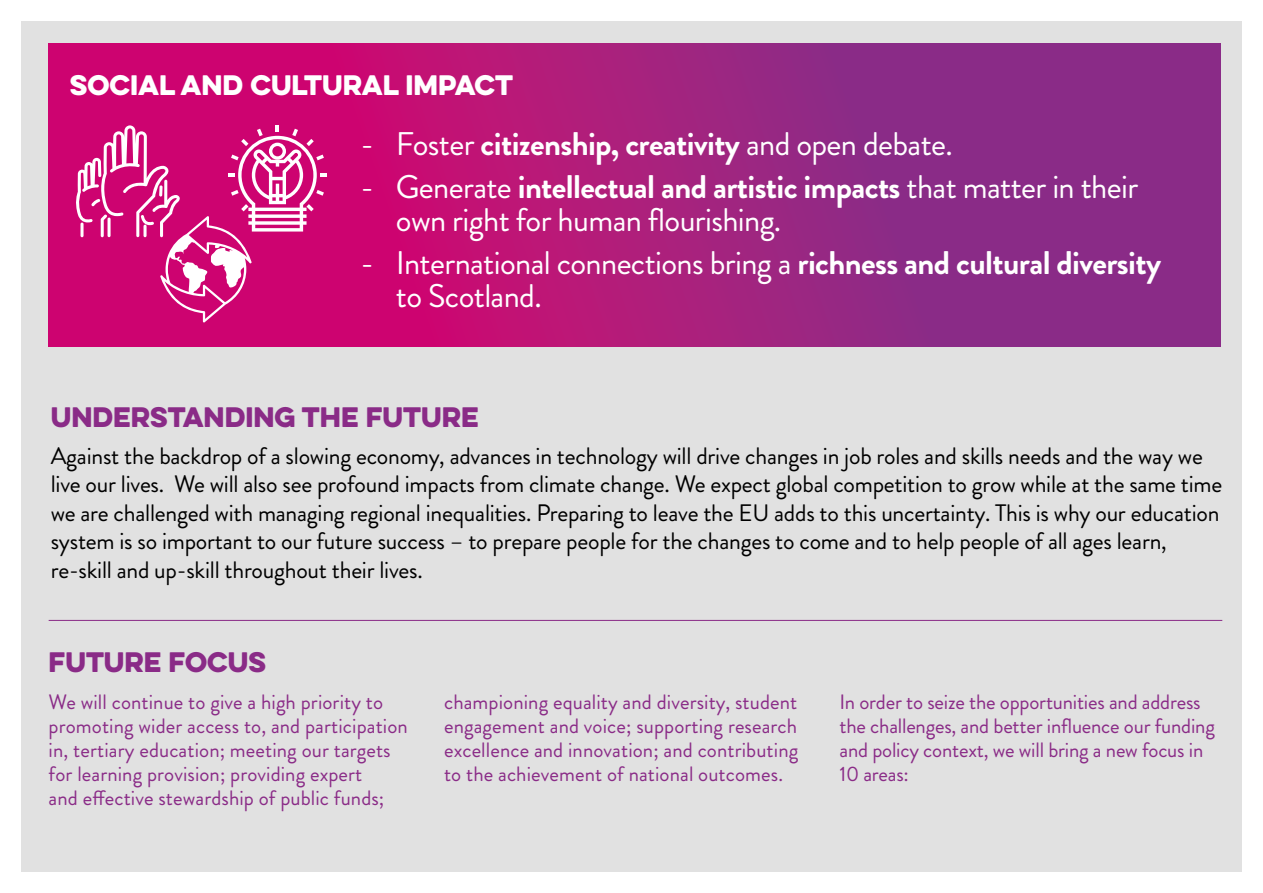
<style>
.page{position:relative;width:1263px;height:893px;background:#fff}
.page>*{position:absolute;margin:0;border:0;box-sizing:border-box;transform-origin:0 0}
.t1{font:32.7px/32.7px "Brandon Grotesque";letter-spacing:-.02em;color:#fff}
.t2{font:700 32.7px "Brandon Grotesque";letter-spacing:-.02em;color:#fff}
.t3{font:25.2px "Eveleth Clean";color:#8a2b87}
.t4{font:25.2px "Eveleth Clean";color:#fff}
.t5{font:23.85px/28.5px "Brandon Grotesque";letter-spacing:-.01em;color:#000}
.t6{font:20.85px/23.9px "Brandon Grotesque";letter-spacing:.005em;color:#8a2b87}
.s1{font-weight:400}
.s2{font-weight:700}
</style>
<div class="page">
<div style="left:21px;top:21px;width:1221px;height:851px;background:#e1e1e1"></div>
<svg style="left:49px;top:43px;width:1171px;height:304px;background:#a61d7d"></svg>
<hr style="left:49px;top:620px;width:1173px;height:1px;background:#8a2b87">
<svg style="left:74px;top:125px;width:253px;height:197px;background:#d42985"></svg>
<p class="t4" style="left:70px;top:66px;width:445px">SOCIAL AND CULTURAL IMPACT</p>
<h1 class="t2" style="left:360px;top:120px;width:594px"><span class="s1">- Foster</span> citizenship, creativity <span class="s1">and open debate.</span></h1>
<h1 class="t1" style="left:396px;top:171px;width:744px;text-indent:-35px">- Generate <span class="s2">intellectual and artistic impacts</span> that matter in their own right for human flourishing.</h1>
<h1 class="t1" style="left:396px;top:247px;width:767px;text-indent:-35px">- International connections bring a <span class="s2">richness and cultural diversity </span>to Scotland.</h1>
<p class="t3" style="left:51px;top:397px;width:429px">UNDERSTANDING THE FUTURE</p>
<p class="t5" style="left:51px;top:441px;width:1173px">Against the backdrop of a slowing economy, advances in technology will drive changes in job roles and skills needs and the way we live our lives. We will also see profound impacts from climate change. We expect global competition to grow while at the same time we are challenged with managing regional inequalities. Preparing to leave the EU adds to this uncertainty. This is why our education system is so important to our future success – to prepare people for the changes to come and to help people of all ages learn, re‑skill and up-skill throughout their lives.</p>
<p class="t3" style="left:49px;top:642px;width:219px">FUTURE FOCUS</p>
<p class="t6" style="left:49px;top:691px;width:361px">We will continue to give a high priority to promoting wider access to, and participation in, tertiary education; meeting our targets for learning provision; providing expert<br>and effective stewardship of public funds;</p>
<p class="t6" style="left:444px;top:691px;width:356px;text-align:justify">championing equality and diversity, student engagement and voice; supporting research excellence and innovation; and contributing to the achievement of national outcomes.</p>
<p class="t6" style="left:839px;top:691px;width:377px">In order to seize the opportunities and address the challenges, and better influence our funding and policy context, we will bring a new focus in 10 areas:</p>
</div>
